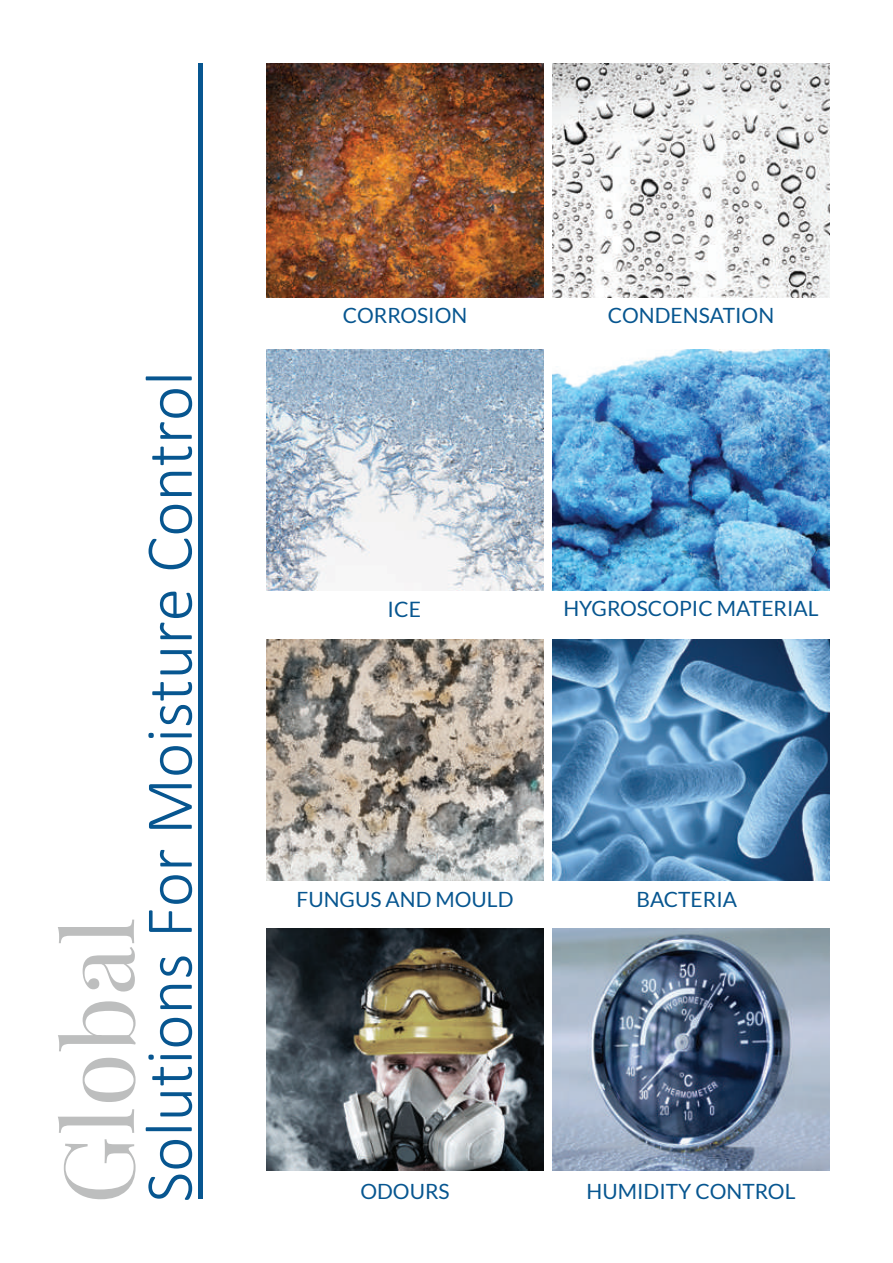
<style>
.page{position:relative;width:893px;height:1263px;background:#fff}
.page>*{position:absolute;margin:0;border:0;box-sizing:border-box;transform-origin:0 0}
.t1{font:97.5px "Playfair Display";letter-spacing:.015em;color:#bdbebe}
.t2{font:300 67.5px "Calibri";color:#075690}
.t3{font:21.15px "Lato";color:#075690}
.t4{font:21px "Lato";color:#075690}
</style>
<div class="page">
<hr style="left:199px;top:64px;width:4px;height:1135px;background:#075690">
<img style="left:553px;top:928px;width:276px;height:242px">
<img style="left:267px;top:928px;width:276px;height:242px">
<img style="left:553px;top:640px;width:276px;height:241px">
<img style="left:267px;top:64px;width:276px;height:234px">
<img style="left:553px;top:64px;width:276px;height:234px">
<img style="left:267px;top:350px;width:276px;height:240px">
<img style="left:267px;top:640px;width:276px;height:241px">
<img style="left:553px;top:350px;width:276px;height:240px">
<h1 class="t1" style="left:21px;top:1204px;width:289px;rotate:-90deg">Global</h1>
<h2 class="t2" style="left:141px;top:1202px;width:833px;rotate:-90deg">Solutions For Moisture Control</h2>
<p class="t4" style="left:343px;top:304px;width:126px">CORROSION</p>
<p class="t4" style="left:608px;top:304px;width:168px">CONDENSATION</p>
<p class="t3" style="left:388px;top:597px;width:35px">ICE</p>
<p class="t4" style="left:563px;top:597px;width:257px">HYGROSCOPIC MATERIAL</p>
<p class="t4" style="left:296px;top:887px;width:219px">FUNGUS AND MOULD</p>
<p class="t4" style="left:636px;top:887px;width:102px">BACTERIA</p>
<p class="t4" style="left:360px;top:1179px;width:91px">ODOURS</p>
<p class="t4" style="left:587px;top:1179px;width:210px">HUMIDITY CONTROL</p>
</div>
